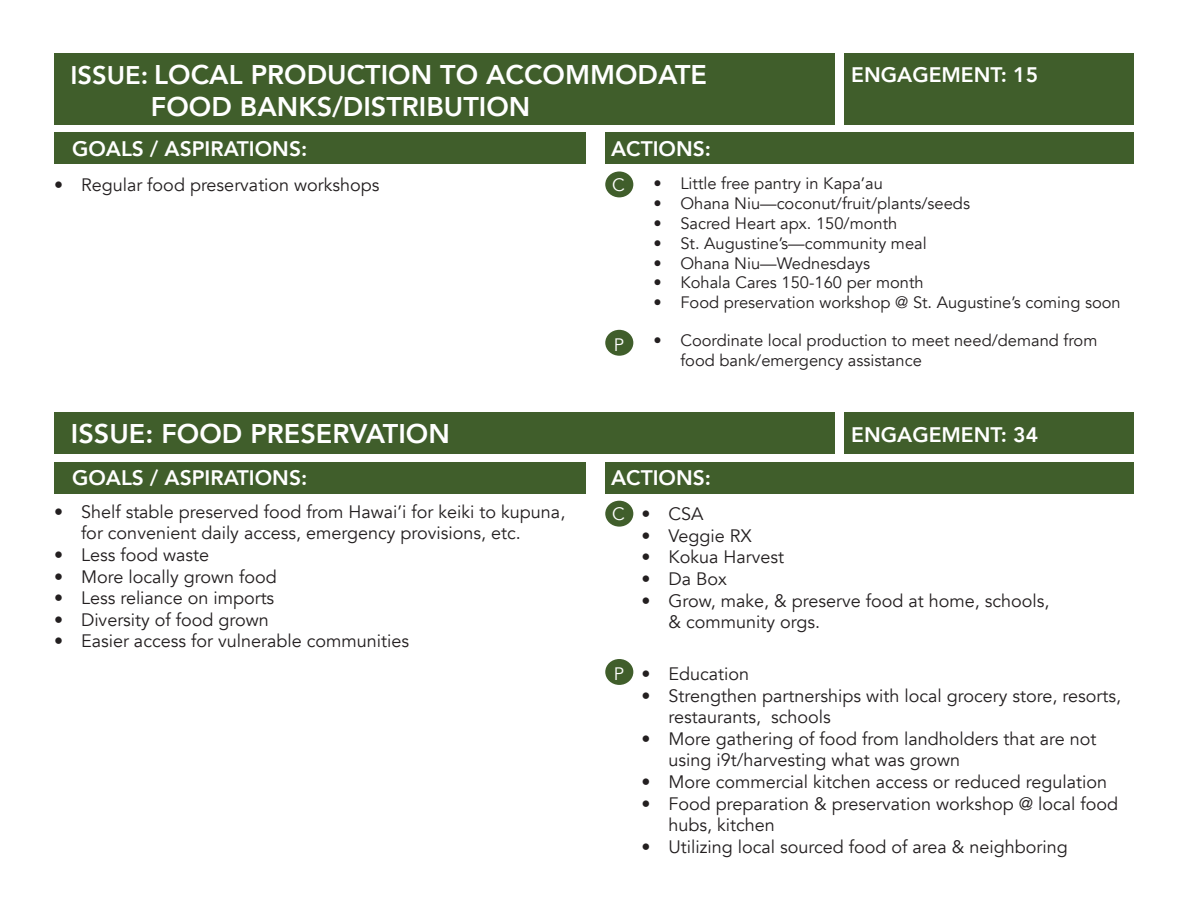
<style>
.page{position:relative;width:1188px;height:918px;background:#fff}
.page>*{position:absolute;margin:0;border:0;box-sizing:border-box;transform-origin:0 0}
.t1{font:800 27px "Avenir";color:#fff}
.t2{font:800 21px "Avenir";color:#fff}
.t3{font:18px/21.6px "Avenir";color:#231f20}
.t4{font:18px "Avenir";color:#fff}
.t5{font:16.5px/19.8px "Avenir";color:#231f20}
.s1{font-size:25.5px}
</style>
<div class="page">
<div style="left:54px;top:53px;width:781px;height:71px;background:#405e2b"></div>
<div style="left:54px;top:133px;width:531px;height:31px;background:#405e2b"></div>
<div style="left:605px;top:133px;width:529px;height:31px;background:#405e2b"></div>
<div style="left:845px;top:53px;width:289px;height:71px;background:#405e2b"></div>
<div style="left:605px;top:171px;width:28px;height:26px;background:#405e2b;border-radius:50%"></div>
<div style="left:605px;top:330px;width:28px;height:26px;background:#405e2b;border-radius:50%"></div>
<div style="left:54px;top:412px;width:781px;height:42px;background:#405e2b"></div>
<div style="left:54px;top:462px;width:531px;height:31px;background:#405e2b"></div>
<div style="left:605px;top:462px;width:529px;height:31px;background:#405e2b"></div>
<div style="left:845px;top:412px;width:289px;height:42px;background:#405e2b"></div>
<div style="left:605px;top:501px;width:28px;height:26px;background:#405e2b;border-radius:50%"></div>
<div style="left:605px;top:659px;width:28px;height:26px;background:#405e2b;border-radius:50%"></div>
<p class="t1" style="left:71px;top:53px;width:638px"><span class="s1">ISSUE:</span> LOCAL PRODUCTION TO ACCOMMODATE</p>
<p class="t1" style="left:151px;top:86px;width:381px">FOOD BANKS/DISTRIBUTION</p>
<p class="t2" style="left:72px;top:132px;width:237px">GOALS / ASPIRATIONS:</p>
<p class="t2" style="left:611px;top:132px;width:101px">ACTIONS:</p>
<p class="t2" style="left:851px;top:59px;width:188px">ENGAGEMENT: 15</p>
<p class="t3" style="left:54px;top:174px;width:327px">• Regular food preservation workshops</p>
<p class="t5" style="left:653px;top:174px;width:231px">• Little free pantry in Kapa’au</p>
<p class="t5" style="left:653px;top:194px;width:318px">• Ohana Niu—coconut/fruit/plants/seeds</p>
<p class="t5" style="left:653px;top:214px;width:245px">• Sacred Heart apx. 150/month</p>
<p class="t5" style="left:653px;top:234px;width:275px">• St. Augustine’s—community meal</p>
<p class="t5" style="left:653px;top:253px;width:218px">• Ohana Niu—Wednesdays</p>
<p class="t5" style="left:653px;top:273px;width:272px">• Kohala Cares 150-160 per month</p>
<p class="t5" style="left:653px;top:293px;width:469px">• Food preservation workshop @ St. Augustine’s coming soon</p>
<p class="t5" style="left:680px;top:331px;width:419px;text-indent:-27px">• Coordinate local production to meet need/demand from food bank/emergency assistance</p>
<p class="t4" style="left:612px;top:174px;width:14px">C</p>
<p class="t4" style="left:614px;top:334px;width:12px">P</p>
<p class="t1" style="left:71px;top:413px;width:380px">ISSUE: FOOD PRESERVATION</p>
<p class="t2" style="left:72px;top:461px;width:237px">GOALS / ASPIRATIONS:</p>
<p class="t2" style="left:611px;top:461px;width:101px">ACTIONS:</p>
<p class="t2" style="left:851px;top:418px;width:188px">ENGAGEMENT: 34</p>
<p class="t3" style="left:81px;top:501px;width:486px;text-indent:-27px">• Shelf stable preserved food from Hawai’i for keiki to kupuna, for convenient daily access, emergency provisions, etc.</p>
<p class="t3" style="left:54px;top:544px;width:157px">• Less food waste</p>
<p class="t3" style="left:54px;top:566px;width:224px">• More locally grown food</p>
<p class="t3" style="left:54px;top:588px;width:222px">• Less reliance on imports</p>
<p class="t3" style="left:54px;top:609px;width:216px">• Diversity of food grown</p>
<p class="t3" style="left:54px;top:631px;width:357px">• Easier access for vulnerable communities</p>
<p class="t4" style="left:612px;top:503px;width:14px">C</p>
<p class="t4" style="left:614px;top:663px;width:12px">P</p>
<p class="t3" style="left:642px;top:504px;width:64px">• CSA</p>
<p class="t3" style="left:642px;top:525px;width:112px">• Veggie RX</p>
<p class="t3" style="left:642px;top:547px;width:144px">• Kokua Harvest</p>
<p class="t3" style="left:642px;top:568px;width:87px">• Da Box</p>
<p class="t3" style="left:669px;top:590px;width:383px;text-indent:-27px">• Grow, make, &amp; preserve food at home, schools, &amp; community orgs.</p>
<p class="t3" style="left:642px;top:663px;width:109px">• Education</p>
<p class="t3" style="left:669px;top:685px;width:454px;text-indent:-27px">• Strengthen partnerships with local grocery store, resorts, restaurants, schools</p>
<p class="t3" style="left:669px;top:728px;width:429px;text-indent:-27px">• More gathering of food from landholders that are not using i9t/harvesting what was grown</p>
<p class="t3" style="left:642px;top:771px;width:467px">• More commercial kitchen access or reduced regulation</p>
<p class="t3" style="left:669px;top:793px;width:451px;text-indent:-27px">• Food preparation &amp; preservation workshop @ local food hubs, kitchen</p>
<p class="t3" style="left:642px;top:836px;width:428px">• Utilizing local sourced food of area &amp; neighboring</p>
</div>
